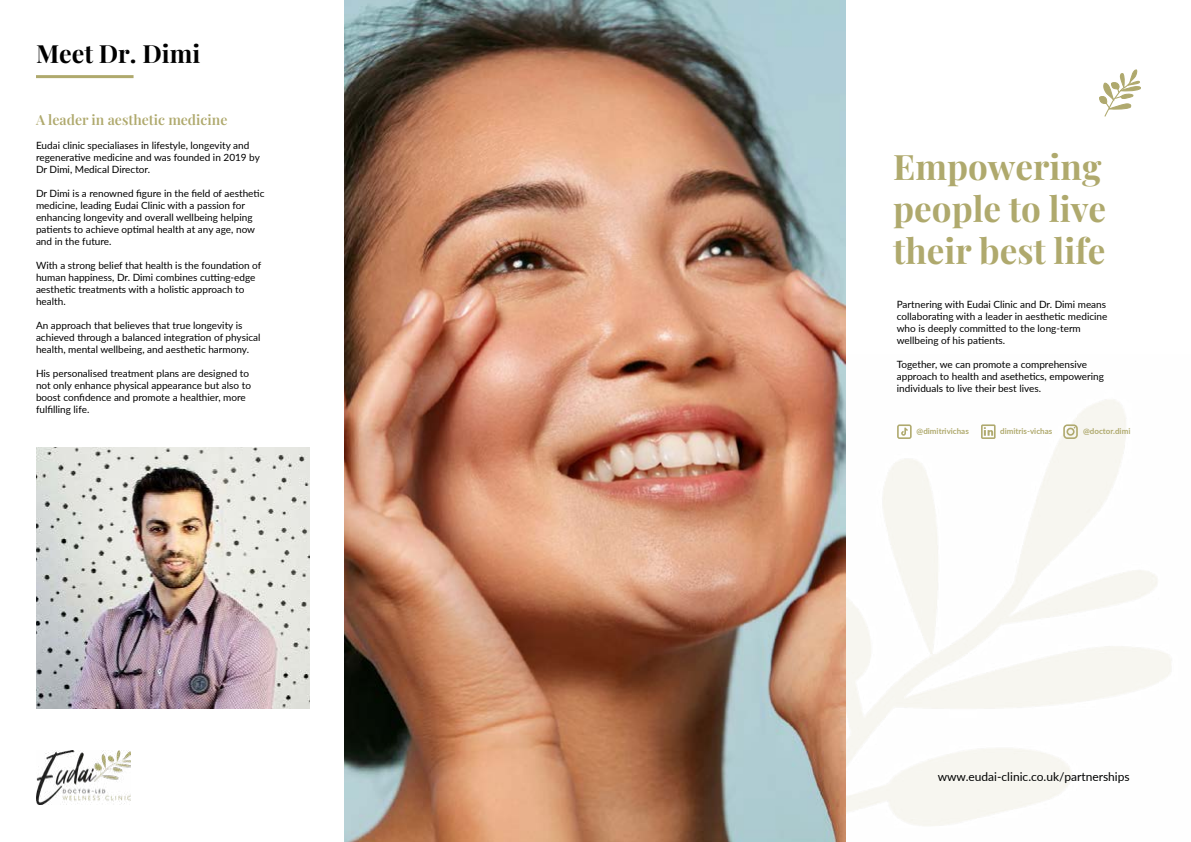
<style>
.page{position:relative;width:1191px;height:842px;background:#fff}
.page>*{position:absolute;margin:0;border:0;box-sizing:border-box;transform-origin:0 0}
.t1{font:35px/42px "Playfair Display";color:#afa96d}
.t2{font:25px "Playfair Display";color:#000}
.t3{font:14px "Playfair Display";color:#afa96d}
.t4{font:12px "Lato";color:#000101}
.t5{font:10px/12px "Lato";color:#000101}
.t6{font:10px/12px "Lato";color:#000}
.t7{font:700 8px "Lato";color:#afa96d}
</style>
<div class="page">
<img style="left:36px;top:750px;width:95px;height:54px">
<hr style="left:36px;top:75px;width:98px;height:3px;background:#afa96d">
<img style="left:845px;top:354px;width:327px;height:488px">
<img style="left:345px;top:0;width:500px;height:842px">
<img style="left:36px;top:448px;width:273px;height:261px">
<svg style="left:897px;top:424px;width:14px;height:15px"></svg>
<svg style="left:981px;top:424px;width:14px;height:15px"></svg>
<svg style="left:1063px;top:424px;width:14px;height:15px"></svg>
<svg style="left:1099px;top:69px;width:42px;height:48px"></svg>
<h2 class="t2" style="left:36px;top:34px;width:166px">Meet Dr. Dimi</h2>
<h3 class="t3" style="left:36px;top:109px;width:193px">A leader in aesthetic medicine</h3>
<p class="t5" style="left:36px;top:139px;width:225px">Eudai clinic specialiases in lifestyle, longevity and regenerative medicine and was founded in 2019 by<br>Dr Dimi, Medical Director.</p>
<p class="t5" style="left:36px;top:187px;width:230px">Dr Dimi is a renowned figure in the field of aesthetic medicine, leading Eudai Clinic with a passion for enhancing longevity and overall wellbeing helping patients to achieve optimal health at any age, now and in the future.</p>
<p class="t5" style="left:36px;top:259px;width:227px">With a strong belief that health is the foundation of human happiness, Dr. Dimi combines cutting-edge aesthetic treatments with a holistic approach to health.</p>
<p class="t5" style="left:36px;top:319px;width:226px">An approach that believes that true longevity is achieved through a balanced integration of physical health, mental wellbeing, and aesthetic harmony.</p>
<p class="t5" style="left:36px;top:367px;width:216px">His personalised treatment plans are designed to not only enhance physical appearance but also to boost confidence and promote a healthier, more fulfilling life.</p>
<h1 class="t1" style="left:893px;top:143px;width:214px">Empowering people to live their best life</h1>
<p class="t6" style="left:896px;top:298px;width:212px">Partnering with Eudai Clinic and Dr. Dimi means collaborating with a leader in aesthetic medicine who is deeply committed to the long-term wellbeing of his patients.</p>
<p class="t6" style="left:896px;top:358px;width:209px">Together, we can promote a comprehensive approach to health and asethetics, empowering individuals to live their best lives.</p>
<p class="t7" style="left:916px;top:425px;width:54px">@dimitrivichas</p>
<p class="t7" style="left:1000px;top:425px;width:53px">dimitris-vichas</p>
<p class="t7" style="left:1083px;top:425px;width:49px">@doctor.dimi</p>
<p class="t4" style="left:937px;top:768px;width:194px">www.eudai-clinic.co.uk/partnerships</p>
</div>
